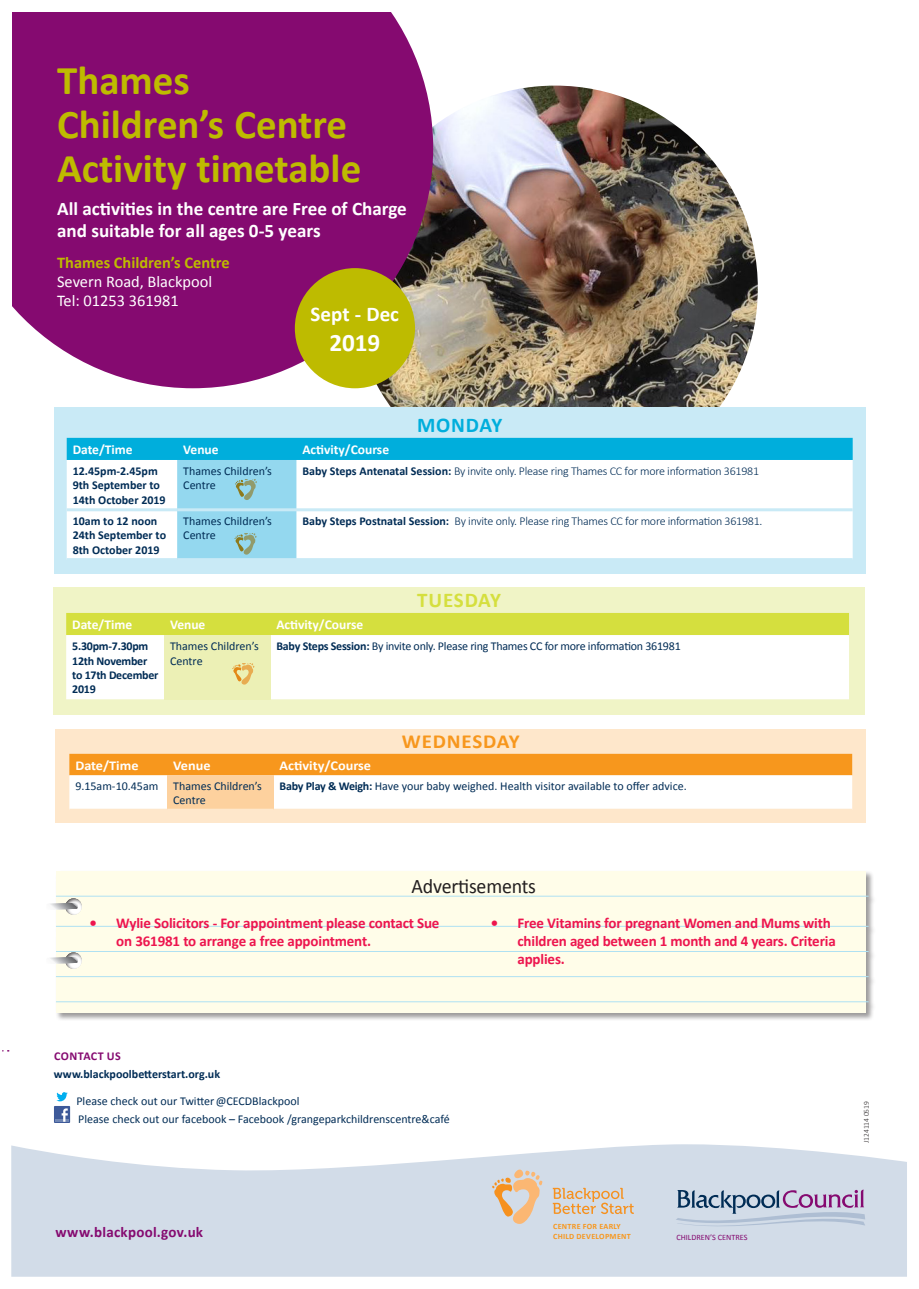
<style>
.page{position:relative;width:919px;height:1289px;background:#fff}
.page>*{position:absolute;margin:0;border:0;box-sizing:border-box;transform-origin:0 0}
.t1{font:700 40.95px/43.7px "Calibri";color:#bebb00}
.t2{font:700 25.05px "Calibri";color:#fff}
.t3{font:700 21px "Calibri";color:#fff}
.BODY_TEXT{font:700 21px "Calibri";letter-spacing:.035em;color:#d5df3e}
.BODY_TEXT-2{font:700 21px "Calibri";letter-spacing:.04em;color:#00aedc}
.BODY_TEXT-3{font:20.7px "Calibri";letter-spacing:-.01em;color:#231f20;scale:.96 1}
.BODY_TEXT-4{font:700 19.95px "Calibri";letter-spacing:.04em;color:#f7971d;scale:1.05 1}
.BODY_TEXT-5{font:700 19.05px/21.9px "Calibri";color:#fff}
.t4{font:16.35px/19px "Calibri";color:#fff}
.t5{font:700 15px/18px "Calibri";letter-spacing:-.01em;color:#ed154e}
.t6{font:700 15px "Calibri";letter-spacing:.015em;color:#850a70}
.BODY_TEXT-6{font:700 13.5px "Calibri";color:#fff}
.BODY_TEXT-7{font:700 13.5px "Calibri";color:#fff;scale:1.05 1}
.BODY_TEXT-8{font:12px/14.4px "Calibri";color:#002c55}
.BODY_TEXT-9{font:300 12px "Calibri";letter-spacing:-.02em;color:#002c55}
.BODY_TEXT-10{font:700 12px/14.4px "Calibri";color:#002c55}
.BODY_TEXT-11{font:12px "Calibri";letter-spacing:-.02em;color:#002c55}
.BODY_TEXT-12{font:700 12px/14.4px "Calibri";letter-spacing:-.02em;color:#002c55}
.BODY_TEXT-13{font:700 12px "Calibri";letter-spacing:.04em;color:#850a70}
.Body_txt_10pt{font:8.25px "Calibri";color:#850a70}
.t7{font:700 8.1px/9.8px "Calibri";letter-spacing:.04em;color:#f7971d}
.t8{font:300 7.5px "Calibri";color:#231f20}
.s1{font-weight:700;color:#bebb00}
.s2{font-weight:700}
</style>
<div class="page">
<img style="left:352px;top:86px;width:405px;height:405px;border-radius:203px">
<div style="left:54px;top:407px;width:811px;height:167px;background:#c9eaf6"></div>
<svg style="left:11px;top:1144px;width:895px;height:132px;background:#d7dfea"></svg>
<svg style="left:675px;top:1189px;width:190px;height:42px;background:#b7bdd2"></svg>
<svg style="left:56px;top:1092px;width:12px;height:9px"></svg>
<div style="left:54px;top:1105px;width:16px;height:17px;background:#3d5999"></div>
<svg style="left:55px;top:1108px;width:14px;height:13px"></svg>
<svg style="left:492px;top:1169px;width:50px;height:54px;background:#e1c8ae"></svg>
<svg style="left:552px;top:1187px;width:81px;height:26px;background:#dbc8b3"></svg>
<div style="left:56px;top:870px;width:820px;height:150px;background:#231f20;opacity:.45"></div>
<div style="left:56px;top:871px;width:809px;height:141px;background:#fffde9"></div>
<hr style="left:56px;top:895px;width:812px;height:1px;background:#afe1f3">
<hr style="left:56px;top:926px;width:812px;height:1px;background:#afe1f3">
<hr style="left:56px;top:951px;width:812px;height:1px;background:#afe1f3">
<hr style="left:56px;top:976px;width:812px;height:1px;background:#afe1f3">
<hr style="left:56px;top:1001px;width:812px;height:1px;background:#afe1f3">
<svg style="left:50px;top:898px;width:32px;height:17px"></svg>
<svg style="left:50px;top:952px;width:32px;height:17px"></svg>
<div style="left:56px;top:729px;width:809px;height:93px;background:#fee7cb"></div>
<svg style="left:69px;top:753px;width:783px;height:55px;background:#fbd29e"></svg>
<div style="left:167px;top:775px;width:106px;height:35px;background:#fdd19e"></div>
<hr style="left:167px;top:808px;width:106px;height:3px;background:#fee7cb">
<svg style="left:13px;top:12px;width:420px;height:376px;background:#8b1976"></svg>
<div style="left:53px;top:587px;width:811px;height:127px;background:#f0f4c6"></div>
<div style="left:66px;top:613px;width:783px;height:22px;background:#d5df3e"></div>
<div style="left:66px;top:635px;width:783px;height:64px;background:#fff"></div>
<div style="left:164px;top:635px;width:106px;height:64px;background:#ecf0b5"></div>
<svg style="left:232px;top:664px;width:22px;height:20px"></svg>
<div style="left:295px;top:268px;width:120px;height:120px;background:#bebb00;border-radius:50%"></div>
<svg style="left:67px;top:438px;width:785px;height:120px;background:#c2eaf5"></svg>
<p class="t1" style="left:57px;top:59px;width:305px">Thames<br>Children’s Centre<br>Activity timetable</p>
<p class="BODY_TEXT-5" style="left:57px;top:198px;width:351px">All activities in the centre are Free of Charge and suitable for all ages 0-5 years</p>
<p class="t4" style="left:57px;top:253px;width:174px"><span class="s1">Thames Children’s Centre<br></span>Severn Road, Blackpool<br>Tel: 01253 361981</p>
<p class="t3" style="left:310px;top:300px;width:90px">Sept - Dec</p>
<p class="t2" style="left:329px;top:327px;width:52px">2019</p>
<p class="BODY_TEXT-2" style="left:417px;top:411px;width:87px">MONDAY</p>
<p class="BODY_TEXT-6" style="left:73px;top:441px;width:61px">Date/Time</p>
<p class="BODY_TEXT-6" style="left:183px;top:441px;width:37px">Venue</p>
<p class="BODY_TEXT-6" style="left:302px;top:441px;width:88px">Activity/Course</p>
<p class="BODY_TEXT-10" style="left:73px;top:464px;width:87px">12.45pm-2.45pm</p>
<p class="BODY_TEXT-10" style="left:73px;top:478px;width:94px">9th September to<br>14th October 2019</p>
<p class="BODY_TEXT-8" style="left:183px;top:464px;width:90px">Thames Children’s<br>Centre</p>
<p class="BODY_TEXT-9" style="left:302px;top:463px;width:458px"><span class="s2">Baby Steps Antenatal Session:</span> By invite only. Please ring Thames CC for more information 361981</p>
<p class="BODY_TEXT-10" style="left:73px;top:513px;width:86px">10am to 12 noon</p>
<p class="BODY_TEXT-10" style="left:73px;top:528px;width:95px">24th September to<br>8th October 2019</p>
<p class="BODY_TEXT-8" style="left:183px;top:513px;width:90px">Thames Children’s<br>Centre</p>
<p class="BODY_TEXT-9" style="left:302px;top:513px;width:461px"><span class="s2">Baby Steps Postnatal Session:</span> By invite only. Please ring Thames CC for more information 361981.</p>
<p class="BODY_TEXT" style="left:417px;top:586px;width:85px">TUESDAY</p>
<p class="BODY_TEXT-6" style="left:72px;top:616px;width:61px">Date/Time</p>
<p class="BODY_TEXT-6" style="left:170px;top:616px;width:37px">Venue</p>
<p class="BODY_TEXT-6" style="left:276px;top:616px;width:88px">Activity/Course</p>
<p class="BODY_TEXT-12" style="left:72px;top:639px;width:78px">5.30pm-7.30pm</p>
<p class="BODY_TEXT-12" style="left:72px;top:653px;width:88px">12th November to 17th December<br>2019</p>
<p class="BODY_TEXT-8" style="left:170px;top:639px;width:90px">Thames Children’s<br>Centre</p>
<p class="BODY_TEXT-11" style="left:276px;top:638px;width:406px"><span class="s2">Baby Steps Session:</span> By invite only. Please ring Thames CC for more information 361981</p>
<p class="BODY_TEXT-4" style="left:402px;top:728px;width:113px">WEDNESDAY</p>
<p class="BODY_TEXT-7" style="left:75px;top:756px;width:62px">Date/Time</p>
<p class="BODY_TEXT-7" style="left:173px;top:756px;width:37px">Venue</p>
<p class="BODY_TEXT-7" style="left:279px;top:756px;width:89px">Activity/Course</p>
<p class="BODY_TEXT-8" style="left:75px;top:779px;width:84px">9.15am-10.45am</p>
<p class="BODY_TEXT-8" style="left:173px;top:779px;width:90px">Thames Children’s<br>Centre</p>
<p class="BODY_TEXT-8" style="left:279px;top:779px;width:408px"><span class="s2">Baby Play &amp; Weigh:</span> Have your baby weighed. Health visitor available to offer advice.</p>
<p class="BODY_TEXT-3" style="left:411px;top:873px;width:131px">Advertisements</p>
<p class="t5" style="left:116px;top:914px;width:325px;text-indent:-27px">• Wylie Solicitors - For appointment please contact Sue on 361981 to arrange a free appointment.</p>
<p class="t5" style="left:517px;top:914px;width:320px;text-indent:-27px">• Free Vitamins for pregnant Women and Mums with children aged between 1 month and 4 years. Criteria applies.</p>
<p class="BODY_TEXT-13" style="left:54px;top:1048px;width:68px">CONTACT US</p>
<p class="BODY_TEXT-10" style="left:54px;top:1067px;width:168px">www.blackpoolbetterstart.org.uk</p>
<p class="BODY_TEXT-8" style="left:76px;top:1093px;width:225px">Please check out our Twitter@CECDBlackpool</p>
<p class="BODY_TEXT-8" style="left:78px;top:1111px;width:373px">Please check out our facebook – Facebook /grangeparkchildrenscentre&amp;café</p>
<p class="t7" style="left:553px;top:1221px;width:79px">CENTRE FOR EARLY<br>CHILD DEVELOPMENT</p>
<p class="t6" style="left:56px;top:1222px;width:149px">www.blackpool.gov.uk</p>
<p class="Body_txt_10pt" style="left:676px;top:1231px;width:73px">CHILDREN’S CENTRES</p>
<p class="t8" style="left:861px;top:1143px;width:44px;rotate:-90deg">J124114 0519</p>
</div>
